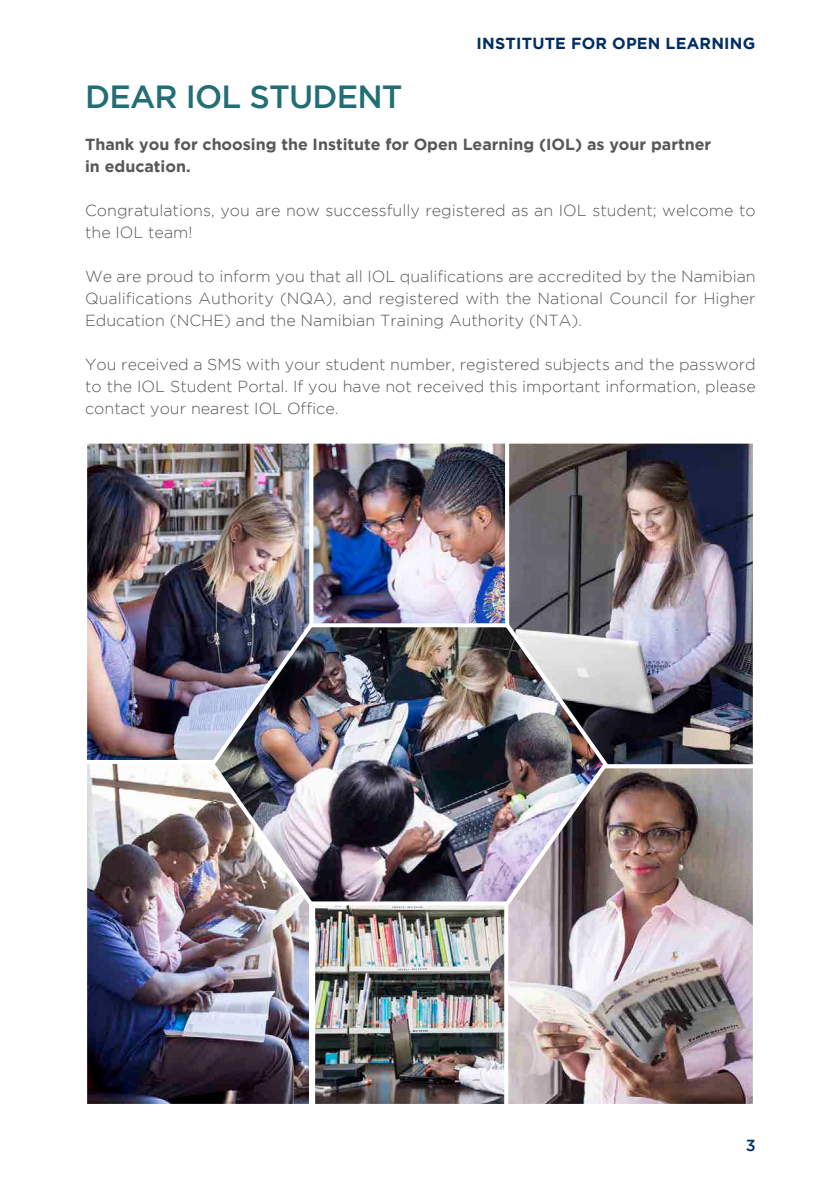
<style>
.page{position:relative;width:840px;height:1191px;background:#fff}
.page>*{position:absolute;margin:0;border:0;box-sizing:border-box;transform-origin:0 0}
.t1{font:500 32px "Gotham";letter-spacing:-.025em;color:#216e74}
.t2{font:300 16px/22px "Gotham";color:#58585a;text-align:justify}
.t3{font:700 16px "Gotham";color:#58585a}
.t4{font:700 16px "Gotham";letter-spacing:.015em;color:#002e64}
.t5{font:500 16px "Gotham";color:#002e64}
</style>
<div class="page">
<img style="left:314px;top:444px;width:190px;height:175px">
<div style="left:309px;top:439px;width:200px;height:313px;border:4px solid #fff"></div>
<img style="left:510px;top:444px;width:241px;height:319px">
<div style="left:505px;top:439px;width:251px;height:329px;border:4px solid #fff"></div>
<img style="left:88px;top:444px;width:220px;height:315px">
<div style="left:83px;top:439px;width:230px;height:325px;border:4px solid #fff"></div>
<img style="left:508px;top:769px;width:243px;height:334px">
<div style="left:456px;top:764px;width:300px;height:344px;border:4px solid #fff"></div>
<img style="left:316px;top:907px;width:187px;height:196px">
<div style="left:311px;top:872px;width:197px;height:236px;border:4px solid #fff"></div>
<img style="left:88px;top:765px;width:220px;height:338px">
<div style="left:83px;top:760px;width:232px;height:348px;border:4px solid #fff"></div>
<img style="left:207px;top:619px;width:403px;height:288px">
<p class="t4" style="left:476px;top:34px;width:280px">INSTITUTE FOR OPEN LEARNING</p>
<p class="t1" style="left:85px;top:79px;width:319px">DEAR IOL STUDENT</p>
<p class="t3" style="left:85px;top:135px;width:627px">Thank you for choosing the Institute for Open Learning (IOL) as your partner</p>
<p class="t3" style="left:85px;top:157px;width:107px">in education.</p>
<p class="t2" style="left:85px;top:199px;width:671px">Congratulations, you are now successfully registered as an IOL student; welcome to the IOL team!</p>
<p class="t2" style="left:85px;top:265px;width:671px">We are proud to inform you that all IOL qualifications are accredited by the Namibian Qualifications Authority (NQA), and registered with the National Council for Higher Education (NCHE) and the Namibian Training Authority (NTA).</p>
<p class="t2" style="left:85px;top:353px;width:671px">You received a SMS with your student number, registered subjects and the password to the IOL Student Portal. If you have not received this important information, please contact your nearest IOL Office.</p>
<p class="t5" style="left:745px;top:1136px;width:11px">3</p>
</div>
